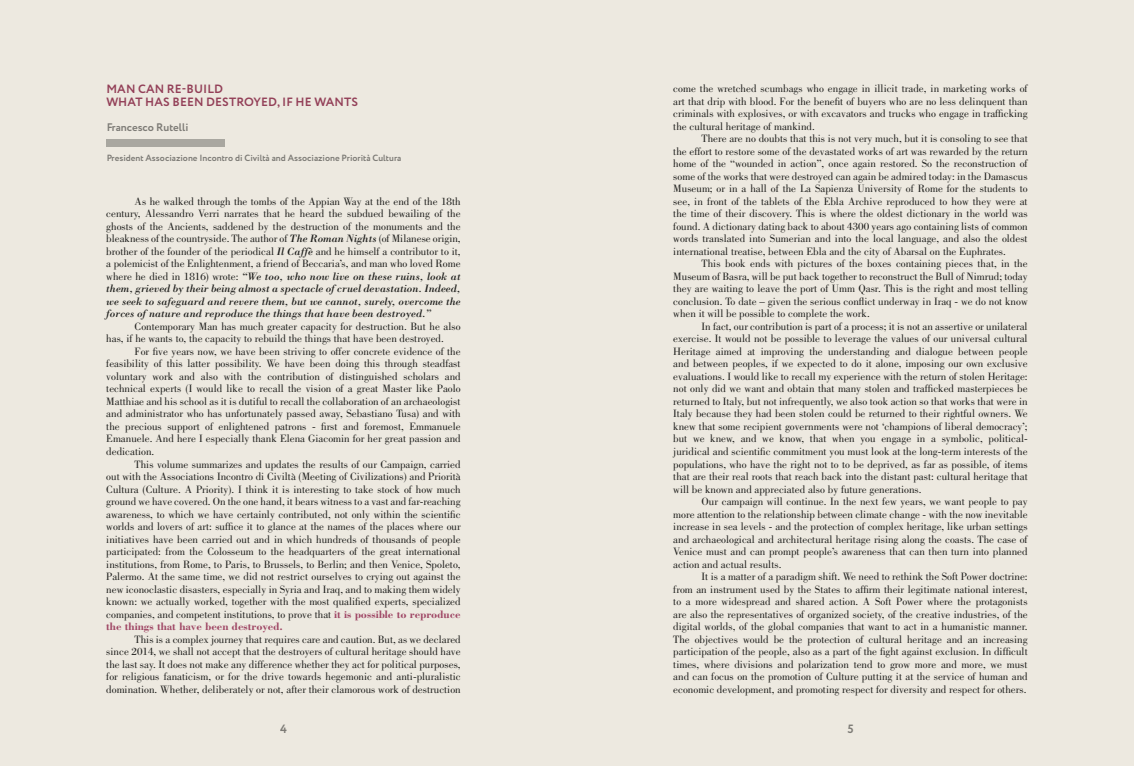
<style>
.page{position:relative;width:1134px;height:766px;background:#fff}
.page>*{position:absolute;margin:0;border:0;box-sizing:border-box;transform-origin:0 0}
.t1{font:700 12px/13px "Circe";letter-spacing:.01em;color:#9f4765}
.t2{font:700 12px "Circe";color:#878787}
.t3{font:11px/12.5px "Bodoni";color:#1d1d1b;text-align:justify}
.t4{font:700 11px "Circe";color:#878787}
.t5{font:700 9px "Circe";color:#878787}
.s1{font-style:italic}
.s2{font-weight:700;color:#9f4765}
</style>
<div class="page">
<div style="left:0;top:0;width:1134px;height:765px;background:#ede9e0"></div>
<div style="left:106px;top:140px;width:119px;height:7px;background:#a9a7a0"></div>
<p class="t1" style="left:106px;top:83px;width:253px">MAN CAN RE-BUILD<br>WHAT HAS BEEN DESTROYED, IF HE WANTS</p>
<p class="t4" style="left:106px;top:120px;width:84px">Francesco Rutelli</p>
<p class="t5" style="left:106px;top:152px;width:297px">President Associazione Incontro di Civiltà and Associazione Priorità Cultura</p>
<p class="t3" style="left:106px;top:195px;width:356px;text-indent:28px">As he walked through the tombs of the Appian Way at the end of the 18th century, Alessandro Verri narrates that he heard the subdued bewailing of the ghosts of the Ancients, saddened by the destruction of the monuments and the bleakness of the countryside. The author of <span class="s1">The Roman Nights</span> (of Milanese origin, brother of the founder of the periodical <span class="s1">Il Caffè</span> and he himself a contributor to it, a polemicist of the Enlightenment, a friend of Beccaria’s, and man who loved Rome where he died in 1816) wrote: <span class="s1">“We too, who now live on these ruins, look at them, grieved by their being almost a spectacle of cruel devastation. Indeed, we seek to safeguard and revere them, but we cannot, surely, overcome the forces of nature and reproduce the things that have been destroyed.”</span></p>
<p class="t3" style="left:106px;top:320px;width:356px;text-indent:28px">Contemporary Man has much greater capacity for destruction. But he also has, if he wants to, the capacity to rebuild the things that have been destroyed.</p>
<p class="t3" style="left:106px;top:345px;width:356px;text-indent:28px">For five years now, we have been striving to offer concrete evidence of the feasibility of this latter possibility. We have been doing this through steadfast voluntary work and also with the contribution of distinguished scholars and technical experts (I would like to recall the vision of a great Master like Paolo Matthiae and his school as it is dutiful to recall the collaboration of an archaeologist and administrator who has unfortunately passed away, Sebastiano Tusa) and with the precious support of enlightened patrons - first and foremost, Emmanuele Emanuele. And here I especially thank Elena Giacomin for her great passion and dedication.</p>
<p class="t3" style="left:106px;top:457px;width:356px;text-indent:28px">This volume summarizes and updates the results of our Campaign, carried out with the Associations Incontro di Civiltà (Meeting of Civilizations) and Priorità Cultura (Culture. A Priority). I think it is interesting to take stock of how much ground we have covered. On the one hand, it bears witness to a vast and far-reaching awareness, to which we have certainly contributed, not only within the scientific worlds and lovers of art: suffice it to glance at the names of the places where our initiatives have been carried out and in which hundreds of thousands of people participated: from the Colosseum to the headquarters of the great international institutions, from Rome, to Paris, to Brussels, to Berlin; and then Venice, Spoleto, Palermo. At the same time, we did not restrict ourselves to crying out against the new iconoclastic disasters, especially in Syria and Iraq, and to making them widely known: we actually worked, together with the most qualified experts, specialized companies, and competent institutions, to prove that <span class="s2">it is possible to reproduce the things that have been destroyed.</span></p>
<p class="t3" style="left:106px;top:632px;width:356px;text-indent:28px">This is a complex journey that requires care and caution. But, as we declared since 2014, we shall not accept that the destroyers of cultural heritage should have the last say. It does not make any difference whether they act for political purposes, for religious fanaticism, or for the drive towards hegemonic and anti-pluralistic domination. Whether, deliberately or not, after their clamorous work of destruction</p>
<p class="t3" style="left:673px;top:82px;width:356px">come the wretched scumbags who engage in illicit trade, in marketing works of art that drip with blood. For the benefit of buyers who are no less delinquent than criminals with explosives, or with excavators and trucks who engage in trafficking the cultural heritage of mankind.</p>
<p class="t3" style="left:673px;top:132px;width:356px;text-indent:28px">There are no doubts that this is not very much, but it is consoling to see that the effort to restore some of the devastated works of art was rewarded by the return home of the “wounded in action”, once again restored. So the reconstruction of some of the works that were destroyed can again be admired today: in the Damascus Museum; or in a hall of the La Sapienza University of Rome for the students to see, in front of the tablets of the Ebla Archive reproduced to how they were at the time of their discovery. This is where the oldest dictionary in the world was found. A dictionary dating back to about 4300 years ago containing lists of common words translated into Sumerian and into the local language, and also the oldest international treatise, between Ebla and the city of Abarsal on the Euphrates.</p>
<p class="t3" style="left:673px;top:257px;width:356px;text-indent:28px">This book ends with pictures of the boxes containing pieces that, in the Museum of Basra, will be put back together to reconstruct the Bull of Nimrud; today they are waiting to leave the port of Umm Qasr. This is the right and most telling conclusion. To date – given the serious conflict underway in Iraq - we do not know when it will be possible to complete the work.</p>
<p class="t3" style="left:673px;top:320px;width:356px;text-indent:28px">In fact, our contribution is part of a process; it is not an assertive or unilateral exercise. It would not be possible to leverage the values of our universal cultural Heritage aimed at improving the understanding and dialogue between people and between peoples, if we expected to do it alone, imposing our own exclusive evaluations. I would like to recall my experience with the return of stolen Heritage: not only did we want and obtain that many stolen and trafficked masterpieces be returned to Italy, but not infrequently, we also took action so that works that were in Italy because they had been stolen could be returned to their rightful owners. We knew that some recipient governments were not ‘champions of liberal democracy’; but we knew, and we know, that when you engage in a symbolic, political&shy;juridical and scientific commitment you must look at the long-term interests of the populations, who have the right not to to be deprived, as far as possible, of items that are their real roots that reach back into the distant past: cultural heritage that will be known and appreciated also by future generations.</p>
<p class="t3" style="left:673px;top:495px;width:356px;text-indent:28px">Our campaign will continue. In the next few years, we want people to pay more attention to the relationship between climate change - with the now inevitable increase in sea levels - and the protection of complex heritage, like urban settings and archaeological and architectural heritage rising along the coasts. The case of Venice must and can prompt people’s awareness that can then turn into planned action and actual results.</p>
<p class="t3" style="left:673px;top:570px;width:356px;text-indent:28px">It is a matter of a paradigm shift. We need to rethink the Soft Power doctrine: from an instrument used by the States to affirm their legitimate national interest, to a more widespread and shared action. A Soft Power where the protagonists are also the representatives of organized society, of the creative industries, of the digital worlds, of the global companies that want to act in a humanistic manner.<br>The objectives would be the protection of cultural heritage and an increasing participation of the people, also as a part of the fight against exclusion. In difficult times, where divisions and polarization tend to grow more and more, we must and can focus on the promotion of Culture putting it at the service of human and economic development, and promoting respect for diversity and respect for others.</p>
<p class="t2" style="left:280px;top:720px;width:8px">4</p>
<p class="t2" style="left:847px;top:720px;width:8px">5</p>
</div>
